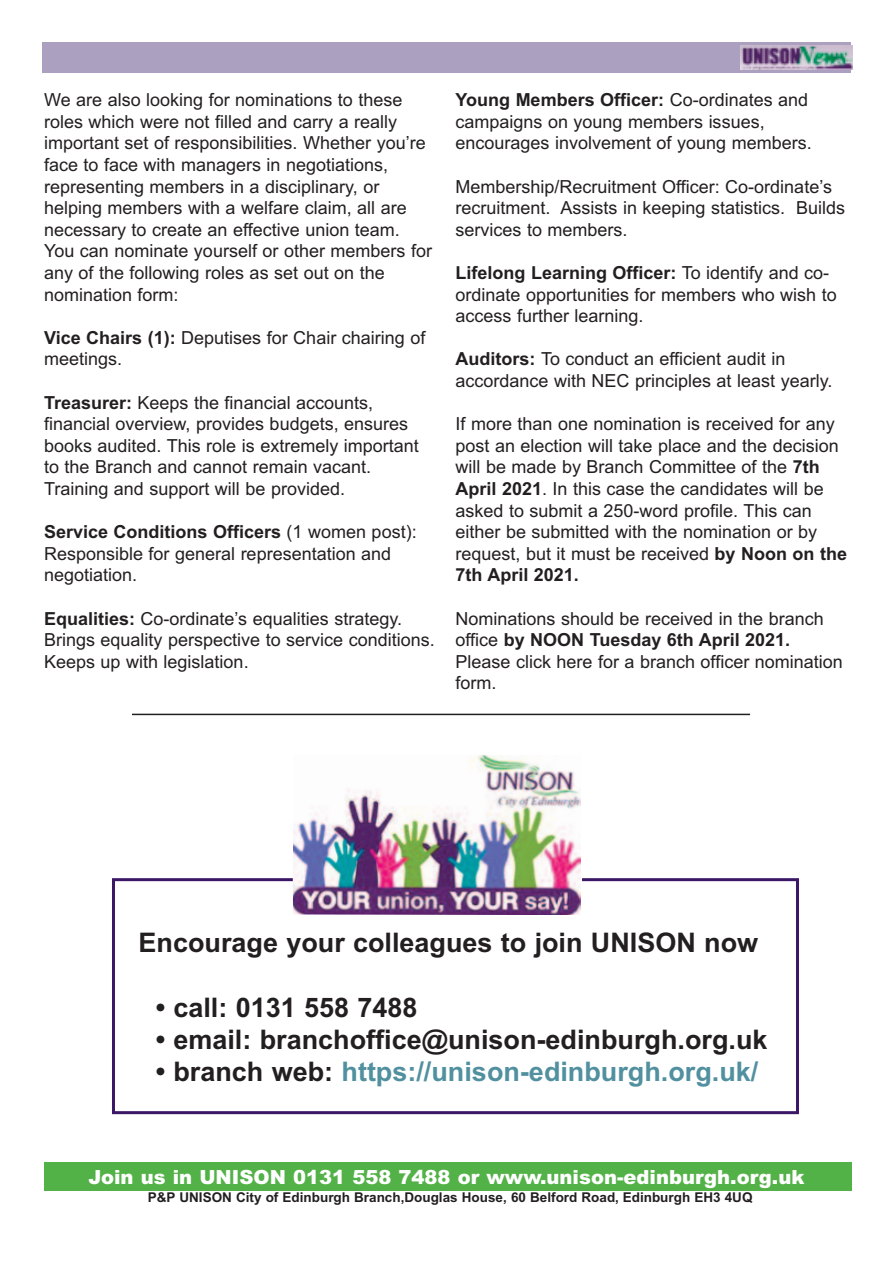
<style>
.page{position:relative;width:893px;height:1263px;background:#fff}
.page>*{position:absolute;margin:0;border:0;box-sizing:border-box;transform-origin:0 0}
.t1{font:700 27px "Arial";color:#231f20}
.t2{font:700 27px "Arial";color:#51909f}
.t3{font:900 19.5px "Arial";color:#fff}
.t4{font:18px/21.6px "Arial";color:#231f20}
.t5{font:700 13.5px "Arial";color:#231f20}
.s1{font-weight:700}
.s2{color:#231f20}
</style>
<div class="page">
<div style="left:112px;top:878px;width:687px;height:236px;border:3px solid #3c1765"></div>
<div style="left:42px;top:43px;width:808px;height:30px;background:#aca0c0"></div>
<img style="left:741px;top:46px;width:112px;height:23px">
<div style="left:44px;top:1163px;width:808px;height:28px;background:#53b247"></div>
<img style="left:293px;top:755px;width:288px;height:160px">
<hr style="left:132px;top:714px;width:618px;height:1px;background:#231f20">
<p class="t4" style="left:44px;top:89px;width:390px">We are also looking for nominations to these roles which were not filled and carry a really important set of responsibilities. Whether you’re face to face with managers in negotiations, representing members in a disciplinary, or helping members with a welfare claim, all are necessary to create an effective union team.<br>You can nominate yourself or other members for any of the following roles as set out on the nomination form:</p>
<p class="t4" style="left:44px;top:327px;width:383px"><span class="s1">Vice Chairs (1):</span> Deputises for Chair chairing of meetings.</p>
<p class="t4" style="left:44px;top:391px;width:376px"><span class="s1">Treasurer:</span> Keeps the financial accounts, financial overview, provides budgets, ensures books audited. This role is extremely important to the Branch and cannot remain vacant.<br>Training and support will be provided.</p>
<p class="t4" style="left:44px;top:521px;width:374px"><span class="s1">Service Conditions Officers</span> (1 women post):<br>Responsible for general representation and negotiation.</p>
<p class="t4" style="left:44px;top:607px;width:392px"><span class="s1">Equalities:</span> Co-ordinate’s equalities strategy.<br>Brings equality perspective to service conditions.<br>Keeps up with legislation.</p>
<p class="t4" style="left:455px;top:89px;width:358px"><span class="s1">Young Members Officer:</span> Co-ordinates and campaigns on young members issues, encourages involvement of young members.</p>
<p class="t4" style="left:455px;top:175px;width:391px">Membership/Recruitment Officer: Co-ordinate’s recruitment. Assists in keeping statistics. Builds services to members.</p>
<p class="t4" style="left:455px;top:262px;width:383px"><span class="s1">Lifelong Learning Officer:</span> To identify and co&shy;ordinate opportunities for members who wish to access further learning.</p>
<p class="t4" style="left:455px;top:348px;width:378px"><span class="s1">Auditors:</span> To conduct an efficient audit in accordance with NEC principles at least yearly.</p>
<p class="t4" style="left:455px;top:413px;width:393px">If more than one nomination is received for any post an election will take place and the decision will be made by Branch Committee of the <span class="s1">7th April 2021</span>. In this case the candidates will be asked to submit a 250-word profile. This can either be submitted with the nomination or by request, but it must be received <span class="s1">by Noon on the 7th April 2021.</span></p>
<p class="t4" style="left:455px;top:607px;width:389px">Nominations should be received in the branch office <span class="s1">by NOON Tuesday 6th April 2021.<br></span>Please click here for a branch officer nomination form.</p>
<h1 class="t1" style="left:139px;top:927px;width:621px">Encourage your colleagues to join UNISON now</h1>
<h1 class="t1" style="left:156px;top:991px;width:263px">• call: 0131 558 7488</h1>
<h1 class="t1" style="left:156px;top:1024px;width:613px">• email: branchoffice@unison-edinburgh.org.uk</h1>
<h1 class="t2" style="left:156px;top:1056px;width:604px"><span class="s2">• branch web:</span> https://unison-edinburgh.org.uk/</h1>
<p class="t3" style="left:88px;top:1165px;width:717px">Join us in UNISON 0131 558 7488 or www.unison-edinburgh.org.uk</p>
<p class="t5" style="left:148px;top:1190px;width:606px">P&amp;P UNISON City of Edinburgh Branch,Douglas House, 60 Belford Road, Edinburgh EH3 4UQ</p>
</div>
